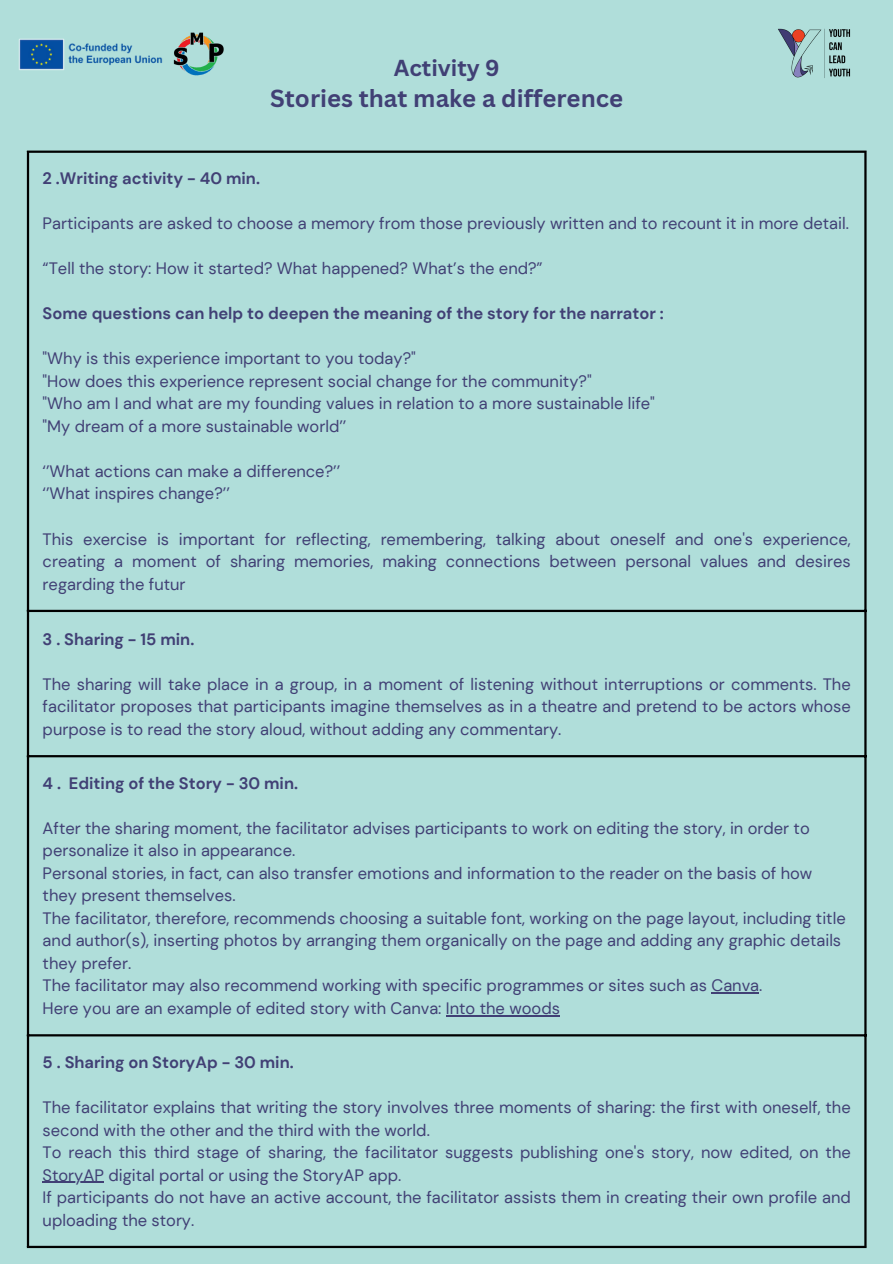
<style>
.page{position:relative;width:893px;height:1264px;background:#fff}
.page>*{position:absolute;margin:0;border:0;box-sizing:border-box;transform-origin:0 0}
.t1{font:700 24px "Canva Sans";color:#414075}
.t2{font:700 22.5px "Canva Sans";color:#414075}
.t3{font:16.5px/22.5px "DM Sans";color:#414075}
.t4{font:700 16.5px "DM Sans";color:#414075}
</style>
<div class="page">
<div style="left:0;top:0;width:892px;height:1263px;background:#b0deda"></div>
<hr style="left:711px;top:992px;width:48px;height:1px;background:#414075">
<hr style="left:446px;top:1015px;width:114px;height:1px;background:#414075">
<hr style="left:43px;top:1181px;width:61px;height:1px;background:#414075">
<hr style="left:27px;top:153px;width:2px;height:1092px;background:#000">
<hr style="left:864px;top:153px;width:2px;height:1092px;background:#000">
<hr style="left:27px;top:151px;width:839px;height:2px;background:#000">
<hr style="left:27px;top:610px;width:839px;height:2px;background:#000">
<hr style="left:27px;top:755px;width:839px;height:2px;background:#000">
<hr style="left:27px;top:1034px;width:839px;height:2px;background:#000">
<hr style="left:27px;top:1245px;width:839px;height:2px;background:#000">
<img style="left:19px;top:38px;width:144px;height:32px">
<img style="left:173px;top:32px;width:51px;height:44px">
<img style="left:778px;top:28px;width:73px;height:50px">
<p class="t2" style="left:394px;top:52px;width:107px">Activity 9</p>
<p class="t1" style="left:270px;top:81px;width:354px">Stories that make a difference</p>
<p class="t4" style="left:43px;top:168px;width:219px">2 .Writing activity - 40 min.</p>
<p class="t3" style="left:43px;top:212px;width:807px">Participants are asked to choose a memory from those previously written and to recount it in more detail.</p>
<h1 class="t3" style="left:43px;top:257px;width:501px">“Tell the story: How it started? What happened? What’s the end?”</h1>
<p class="t4" style="left:43px;top:303px;width:622px">Some questions can help to deepen the meaning of the story for the narrator :</p>
<p class="t3" style="left:43px;top:347px;width:375px">"Why is this experience important to you today?"</p>
<p class="t3" style="left:43px;top:370px;width:550px">"How does this experience represent social change for the community?"</p>
<p class="t3" style="left:43px;top:392px;width:613px">"Who am I and what are my founding values in relation to a more sustainable life"</p>
<p class="t3" style="left:43px;top:415px;width:305px">"My dream of a more sustainable world’’</p>
<p class="t3" style="left:43px;top:460px;width:299px">‘’What actions can make a difference?’’</p>
<p class="t3" style="left:43px;top:482px;width:189px">‘’What inspires change?’’</p>
<p class="t3" style="left:43px;top:527px;width:809px;text-align:justify">This exercise is important for reflecting, remembering, talking about oneself and one's experience, creating a moment of sharing memories, making connections between personal values and desires regarding the futur</p>
<p class="t4" style="left:43px;top:628px;width:153px">3 . Sharing - 15 min.</p>
<p class="t3" style="left:43px;top:672px;width:809px;text-align:justify">The sharing will take place in a group, in a moment of listening without interruptions or comments. The facilitator proposes that participants imagine themselves as in a theatre and pretend to be actors whose purpose is to read the story aloud, without adding any commentary.</p>
<p class="t4" style="left:43px;top:772px;width:257px">4 . Editing of the Story - 30 min.</p>
<p class="t3" style="left:43px;top:817px;width:768px">After the sharing moment, the facilitator advises participants to work on editing the story, in order to personalize it also in appearance.</p>
<p class="t3" style="left:43px;top:862px;width:771px">Personal stories, in fact, can also transfer emotions and information to the reader on the basis of how they present themselves.</p>
<p class="t3" style="left:43px;top:907px;width:804px">The facilitator, therefore, recommends choosing a suitable font, working on the page layout, including title and author(s), inserting photos by arranging them organically on the page and adding any graphic details they prefer.</p>
<p class="t3" style="left:43px;top:974px;width:721px">The facilitator may also recommend working with specific programmes or sites such as Canva.</p>
<p class="t3" style="left:43px;top:997px;width:518px">Here you are an example of edited story with Canva: Into the woods</p>
<p class="t4" style="left:43px;top:1051px;width:252px">5 . Sharing on StoryAp - 30 min.</p>
<p class="t3" style="left:43px;top:1096px;width:809px">The facilitator explains that writing the story involves three moments of sharing: the first with oneself, the second with the other and the third with the world.</p>
<p class="t3" style="left:43px;top:1141px;width:809px">To reach this third stage of sharing, the facilitator suggests publishing one's story, now edited, on the</p>
<p class="t3" style="left:43px;top:1163px;width:809px">StoryAP digital portal or using the StoryAP app.<br>If participants do not have an active account, the facilitator assists them in creating their own profile and</p>
<p class="t3" style="left:43px;top:1208px;width:153px">uploading the story.</p>
</div>
